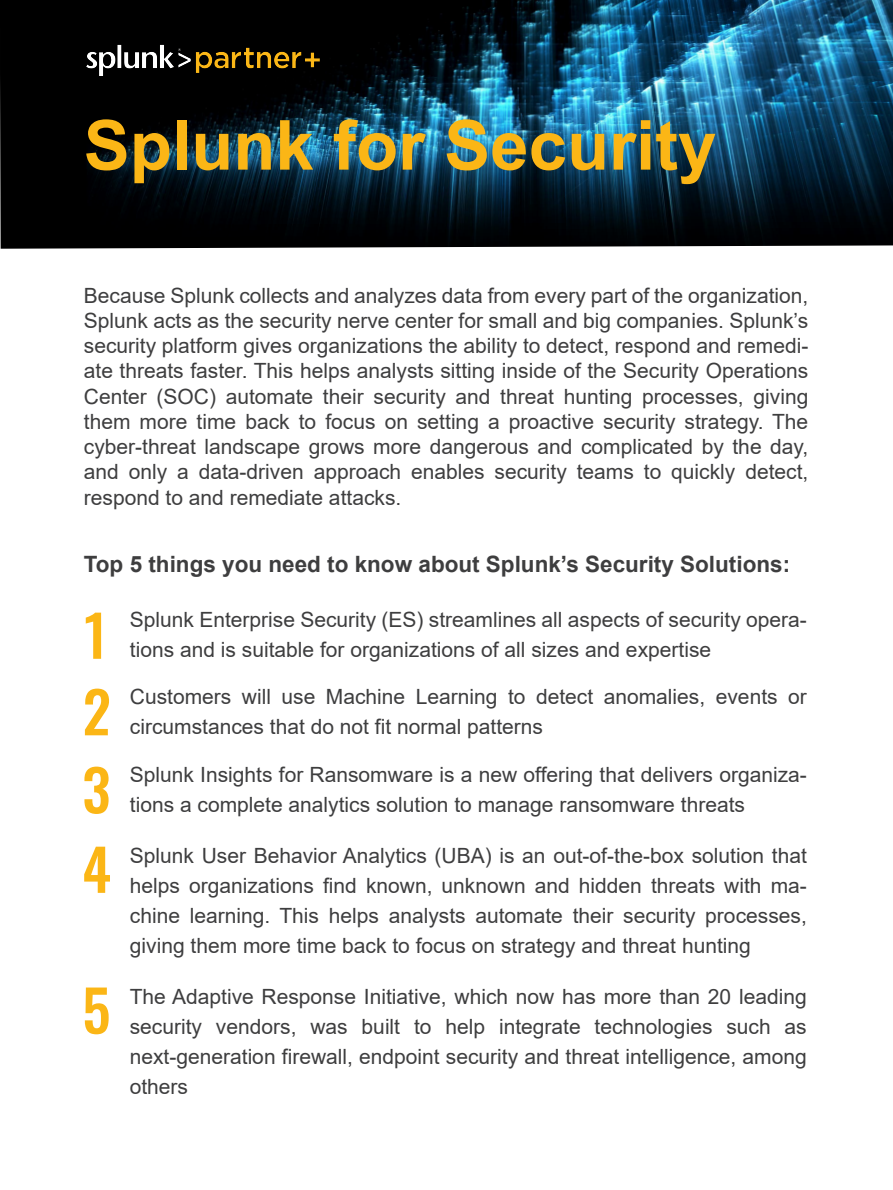
<style>
.page{position:relative;width:893px;height:1190px;background:#fff}
.page>*{position:absolute;margin:0;border:0;box-sizing:border-box;transform-origin:0 0}
.t1{font:700 69px "Arial";color:#fbb616}
.t2{font:500 57px/78px "Oswald";color:#fbb616;text-align:justify}
.t3{font:700 22.5px "Arial";color:#3e3e3f}
.t4{font:21px/30px "Arial";color:#3e3e3f;text-align:justify}
</style>
<div class="page">
<img style="left:0;top:0;width:893px;height:249px">
<img style="left:68px;top:26px;width:271px;height:68px">
<h1 class="t1" style="left:84px;top:97px;width:634px">Splunk for Security</h1>
<p class="t4" style="left:84px;top:283px;width:726px;line-height:25.2px">Because Splunk collects and analyzes data from every part of the organization, Splunk acts as the security nerve center for small and big companies. Splunk’s security platform gives organizations the ability to detect, respond and remedi&shy;ate threats faster. This helps analysts sitting inside of the Security Operations Center (SOC) automate their security and threat hunting processes, giving them more time back to focus on setting a proactive security strategy. The cyber-threat landscape grows more dangerous and complicated by the day, and only a data-driven approach enables security teams to quickly detect, respond to and remediate attacks.</p>
<p class="t3" style="left:84px;top:548px;width:708px">Top 5 things you need to know about Splunk’s Security Solutions:</p>
<h2 class="t2" style="left:81px;top:597px;width:32px">1<br>2<br>3<br>4</h2>
<h2 class="t2" style="left:82px;top:972px;width:30px">5</h2>
<p class="t4" style="left:130px;top:604px;width:678px">Splunk Enterprise Security (ES) streamlines all aspects of security opera&shy;tions and is suitable for organizations of all sizes and expertise</p>
<p class="t4" style="left:130px;top:681px;width:678px">Customers will use Machine Learning to detect anomalies, events or circumstances that do not fit normal patterns</p>
<p class="t4" style="left:130px;top:760px;width:678px">Splunk Insights for Ransomware is a new offering that delivers organiza&shy;tions a complete analytics solution to manage ransomware threats</p>
<p class="t4" style="left:130px;top:840px;width:678px">Splunk User Behavior Analytics (UBA) is an out-of-the-box solution that helps organizations find known, unknown and hidden threats with ma&shy;chine learning. This helps analysts automate their security processes, giving them more time back to focus on strategy and threat hunting</p>
<p class="t4" style="left:130px;top:981px;width:679px">The Adaptive Response Initiative, which now has more than 20 leading security vendors, was built to help integrate technologies such as next-generation firewall, endpoint security and threat intelligence, among others</p>
</div>
